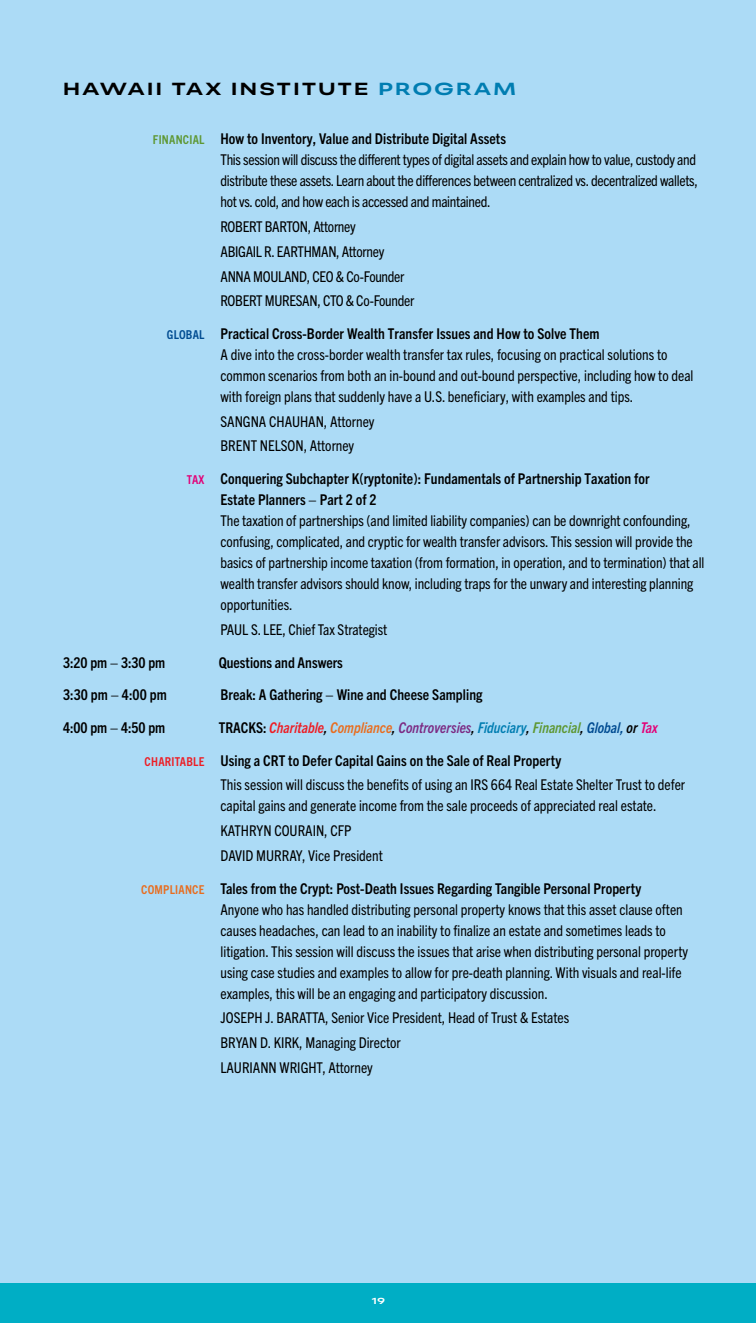
<style>
.page{position:relative;width:756px;height:1323px;background:#acdbf6}
.page>*{position:absolute;margin:0;border:0;box-sizing:border-box;transform-origin:0 0}
.t1{font:17.5px "Peridot PE Variable";letter-spacing:.14em;color:#000}
.t2{font:condensed 14.88px/21px "Trade Gothic Next LT Pro";color:#000}
.t3{font:condensed 14.88px/21px "Trade Gothic Next LT Pro";letter-spacing:-.02em;color:#000}
.t4{font:700 condensed 14.88px/21px "Trade Gothic Next LT Pro";letter-spacing:.005em;color:#000}
.t5{font:8.75px "Peridot PE Variable";color:#fff}
.s1{color:#007db1}
.s2{font-weight:700;font-size:12.25px;color:#5e9732}
.s3{font-weight:700}
.s4{font-weight:700;font-size:12.25px;color:#004b91}
.s5{font-size:12.25px;color:#e20177}
.s6{font-style:italic;color:#ed1d24}
.s7{font-style:italic}
.s8{font-style:italic;color:#e86d1f}
.s9{font-style:italic;color:#7c2b83}
.s10{font-style:italic;color:#007db1}
.s11{font-style:italic;color:#5e9732}
.s12{font-style:italic;color:#004b91}
.s13{font-style:italic;color:#e20177}
.s14{font-size:12.25px;color:#ed1d24}
.s15{font-weight:700;font-size:12.25px;color:#e86d1f}
</style>
<div class="page">
<div style="left:0;top:1283px;width:756px;height:40px;background:#00aec5"></div>
<p class="t1" style="left:63px;top:75px;width:454px">HAWAII TAX INSTITUTE <span class="s1">PROGRAM</span></p>
<p class="t3" style="left:221px;top:127px;width:479px;text-indent:-68px"><span class="s2">FINANCIAL</span> <span class="s3">How to Inventory, Value and Distribute Digital Assets<br></span>This session will discuss the different types of digital assets and explain how to value, custody and distribute these assets. Learn about the differences between centralized vs. decentralized wallets, hot vs. cold, and how each is accessed and maintained.</p>
<p class="t3" style="left:221px;top:213px;width:195px;line-height:24.8px">ROBERT BARTON, Attorney<br>ABIGAIL R. EARTHMAN, Attorney<br>ANNA MOULAND, CEO &amp; Co-Founder<br>ROBERT MURESAN, CTO &amp; Co-Founder</p>
<p class="t2" style="left:221px;top:322px;width:474px;text-indent:-54px"><span class="s4">GLOBAL</span> <span class="s3">Practical Cross-Border Wealth Transfer Issues and How to Solve Them<br></span>A dive into the cross-border wealth transfer tax rules, focusing on practical solutions to common scenarios from both an in-bound and out-bound perspective, including how to deal with foreign plans that suddenly have a U.S. beneficiary, with examples and tips.</p>
<p class="t2" style="left:221px;top:408px;width:156px;line-height:24.8px">SANGNA CHAUHAN, Attorney<br>BRENT NELSON, Attorney</p>
<p class="t4" style="left:221px;top:467px;width:431px;text-indent:-34px"><span class="s5">TAX</span> Conquering Subchapter K(ryptonite): Fundamentals of Partnership Taxation for<br>Estate Planners – Part 2 of 2</p>
<p class="t2" style="left:221px;top:509px;width:486px">The taxation of partnerships (and limited liability companies) can be downright confounding, confusing, complicated, and cryptic for wealth transfer advisors. This session will provide the basics of partnership income taxation (from formation, in operation, and to termination) that all wealth transfer advisors should know, including traps for the unwary and interesting planning opportunities.</p>
<p class="t2" style="left:221px;top:618px;width:168px">PAUL S. LEE, Chief Tax Strategist</p>
<p class="t4" style="left:63px;top:651px;width:104px">3:20 pm – 3:30 pm</p>
<p class="t4" style="left:219px;top:651px;width:126px">Questions and Answers</p>
<p class="t4" style="left:63px;top:683px;width:105px">3:30 pm – 4:00 pm</p>
<p class="t4" style="left:221px;top:683px;width:264px">Break: A Gathering – Wine and Cheese Sampling</p>
<p class="t4" style="left:63px;top:716px;width:104px">4:00 pm – 4:50 pm</p>
<p class="t4" style="left:145px;top:710px;width:515px;line-height:32.7px;text-indent:74px">TRACKS: <span class="s6">Charitable</span><span class="s7">,</span> <span class="s8">Compliance</span><span class="s7">,</span> <span class="s9">Controversies</span><span class="s7">,</span> <span class="s10">Fiduciary</span><span class="s7">,</span> <span class="s11">Financial</span><span class="s7">,</span> <span class="s12">Global,</span> <span class="s7">or</span> <span class="s13">Tax<br></span><span class="s14">CHARITABLE</span> Using a CRT to Defer Capital Gains on the Sale of Real Property</p>
<p class="t2" style="left:221px;top:773px;width:466px">This session will discuss the benefits of using an IRS 664 Real Estate Shelter Trust to defer capital gains and generate income from the sale proceeds of appreciated real estate.</p>
<p class="t2" style="left:221px;top:817px;width:164px;line-height:24.8px">KATHRYN COURAIN, CFP<br>DAVID MURRAY, Vice President</p>
<p class="t2" style="left:221px;top:877px;width:469px;text-indent:-79px"><span class="s15">COMPLIANCE</span> <span class="s3">Tales from the Crypt: Post-Death Issues Regarding Tangible Personal Property<br></span>Anyone who has handled distributing personal property knows that this asset clause often causes headaches, can lead to an inability to finalize an estate and sometimes leads to litigation. This session will discuss the issues that arise when distributing personal property using case studies and examples to allow for pre-death planning. With visuals and real-life examples, this will be an engaging and participatory discussion.</p>
<p class="t2" style="left:221px;top:1005px;width:350px;line-height:24.8px">JOSEPH J. BARATTA, Senior Vice President, Head of Trust &amp; Estates<br>BRYAN D. KIRK, Managing Director<br>LAURIANN WRIGHT, Attorney</p>
<p class="t5" style="left:372px;top:1294px;width:15px">19</p>
</div>
